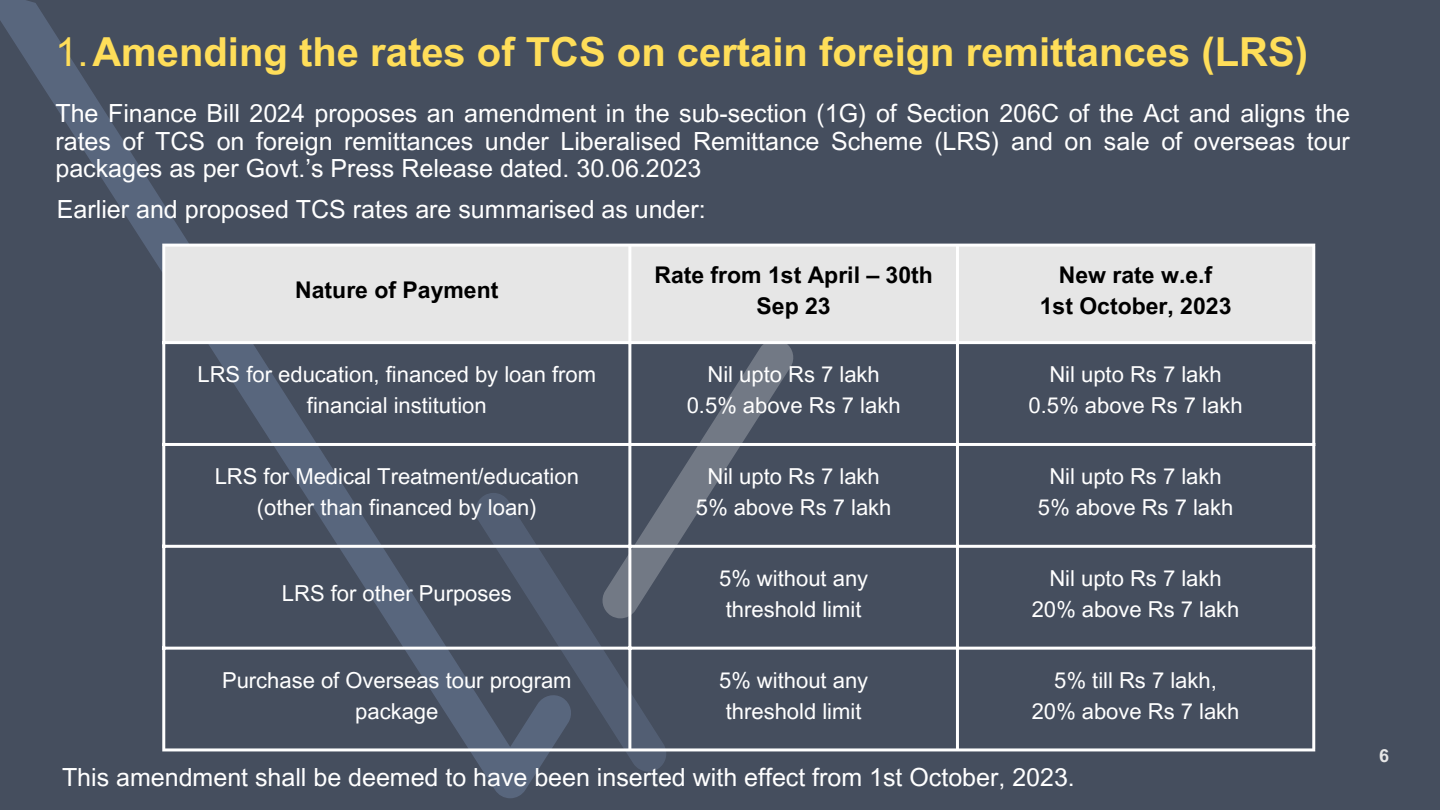
<style>
.page{position:relative;width:1440px;height:810px;background:#454e5e}
.page>*{position:absolute;margin:0;border:0;box-sizing:border-box;transform-origin:0 0}
.t1{font:700 40px "Arial MT Pro";color:#ffde59}
.t2{font:25px/27.8px "Arial MT Pro";color:#fff;text-align:justify}
.t3{font:700 23px/31.5px "Arial MT Pro";color:#000;text-align:center}
.t4{font:22px/30.8px "Arial MT Pro";color:#fff;text-align:center}
.t5{font:700 18px "Arial MT Pro";color:#e6e6e6}
.s1{font-weight:400}
</style>
<div class="page">
<svg style="left:0;top:0;width:571px;height:798px"></svg>
<svg style="left:600px;top:344px;width:193px;height:215px"></svg>
<svg style="left:475px;top:493px;width:193px;height:279px"></svg>
<div style="left:165px;top:247px;width:1147px;height:94px;background:#e6e6e6"></div>
<hr style="left:162px;top:247px;width:3px;height:501px;background:#fff">
<hr style="left:628px;top:247px;width:3px;height:501px;background:#fff">
<hr style="left:956px;top:247px;width:3px;height:501px;background:#fff">
<hr style="left:1312px;top:247px;width:3px;height:501px;background:#fff">
<hr style="left:162px;top:244px;width:1153px;height:3px;background:#fff">
<hr style="left:162px;top:341px;width:1153px;height:3px;background:#fff">
<hr style="left:162px;top:443px;width:1153px;height:3px;background:#fff">
<hr style="left:162px;top:545px;width:1153px;height:3px;background:#fff">
<hr style="left:162px;top:647px;width:1153px;height:3px;background:#fff">
<hr style="left:162px;top:748px;width:1153px;height:3px;background:#fff">
<p class="t1" style="left:55px;top:37px;width:1254px"><span class="s1">1.</span>Amending the rates of TCS on certain foreign remittances (LRS)</p>
<p class="t2" style="left:55px;top:102px;width:1296px">The Finance Bill 2024 proposes an amendment in the sub-section (1G) of Section 206C of the Act and aligns the rates of TCS on foreign remittances under Liberalised Remittance Scheme (LRS) and on sale of overseas tour packages as per Govt.’s Press Release dated. 30.06.2023</p>
<p class="t2" style="left:57px;top:198px;width:650px">Earlier and proposed TCS rates are summarised as under:</p>
<h1 class="t3" style="left:295px;top:277px;width:205px">Nature of Payment</h1>
<p class="t4" style="left:198px;top:362px;width:400px">LRS for education, financed by loan from</p>
<p class="t4" style="left:307px;top:393px;width:181px">financial institution</p>
<p class="t4" style="left:215px;top:464px;width:366px">LRS for Medical Treatment/education</p>
<p class="t4" style="left:257px;top:495px;width:281px">(other than financed by loan)</p>
<p class="t4" style="left:282px;top:581px;width:231px">LRS for other Purposes</p>
<p class="t3" style="left:654px;top:262px;width:280px">Rate from 1st April – 30th<br>Sep 23</p>
<p class="t3" style="left:1059px;top:262px;width:155px">New rate w.e.f</p>
<p class="t3" style="left:1040px;top:293px;width:193px">1st October, 2023</p>
<p class="t4" style="left:707px;top:362px;width:174px">Nil upto Rs 7 lakh</p>
<p class="t4" style="left:687px;top:393px;width:215px">0.5% above Rs 7 lakh</p>
<p class="t4" style="left:707px;top:464px;width:174px">Nil upto Rs 7 lakh</p>
<p class="t4" style="left:696px;top:495px;width:197px">5% above Rs 7 lakh</p>
<p class="t4" style="left:719px;top:566px;width:151px">5% without any</p>
<p class="t4" style="left:726px;top:596px;width:137px">threshold limit</p>
<p class="t4" style="left:1049px;top:362px;width:174px">Nil upto Rs 7 lakh</p>
<p class="t4" style="left:1029px;top:393px;width:215px">0.5% above Rs 7 lakh</p>
<p class="t4" style="left:1049px;top:464px;width:174px">Nil upto Rs 7 lakh</p>
<p class="t4" style="left:1038px;top:495px;width:197px">5% above Rs 7 lakh</p>
<p class="t4" style="left:1049px;top:566px;width:174px">Nil upto Rs 7 lakh</p>
<p class="t4" style="left:1032px;top:596px;width:209px">20% above Rs 7 lakh</p>
<p class="t4" style="left:222px;top:668px;width:351px">Purchase of Overseas tour program package</p>
<p class="t4" style="left:719px;top:668px;width:151px">5% without any</p>
<p class="t4" style="left:726px;top:698px;width:137px">threshold limit</p>
<p class="t4" style="left:1054px;top:668px;width:164px">5% till Rs 7 lakh,</p>
<p class="t4" style="left:1032px;top:698px;width:209px">20% above Rs 7 lakh</p>
<p class="t2" style="left:62px;top:767px;width:1014px">This amendment shall be deemed to have been inserted with effect from 1st October, 2023.</p>
<p class="t5" style="left:1379px;top:749px;width:12px">6</p>
</div>
